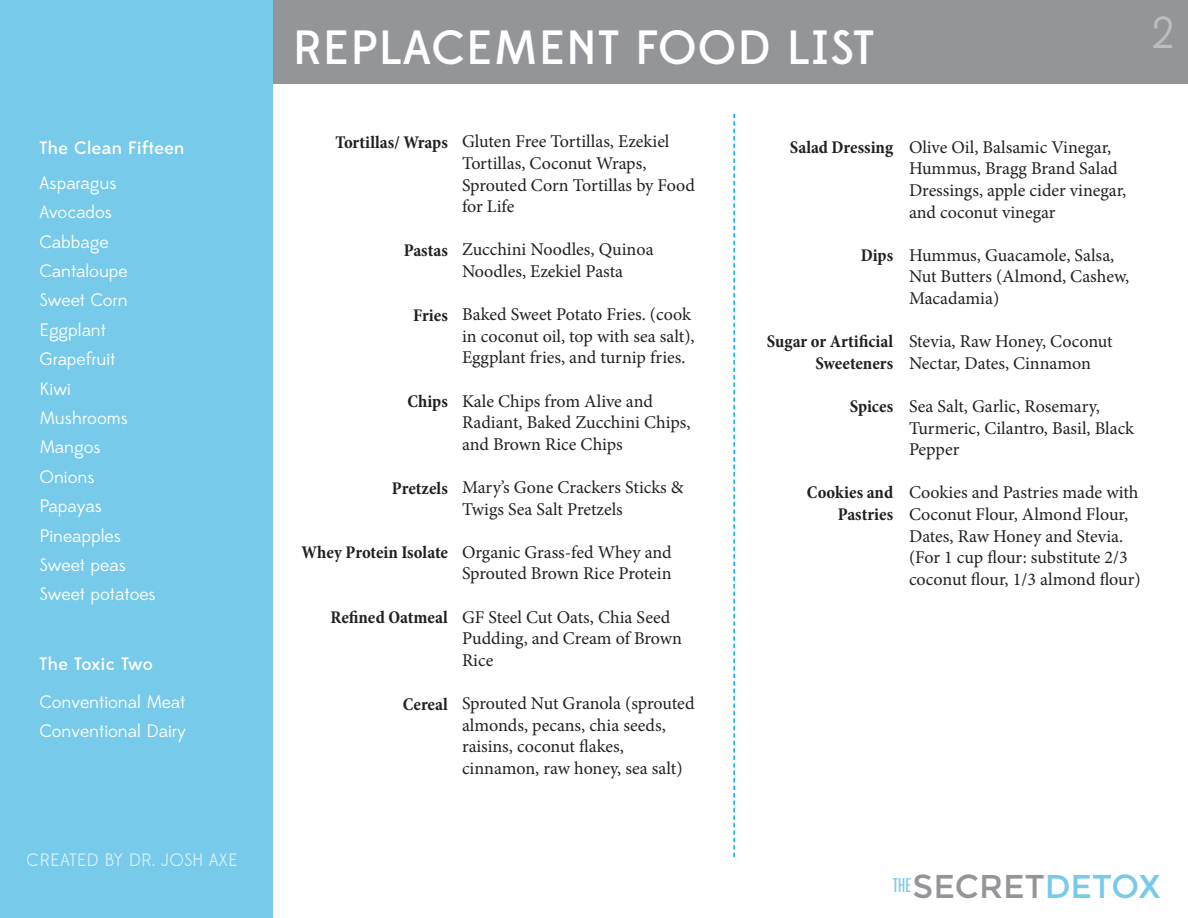
<style>
.page{position:relative;width:1188px;height:918px;background:#fff}
.page>*{position:absolute;margin:0;border:0;box-sizing:border-box;transform-origin:0 0}
.t1{font:500 48px "Edmondsans";letter-spacing:.02em;color:#fff}
.t2{font:45px "Edmondsans";color:#bcbdc0}
.t3{font:33px "Montserrat";color:#939598}
.t4{font:21px "Fairview";color:#77caea}
.t5{font:18px/21.6px "Minion Pro";color:#231f20}
.t6{font:18px "Edmondsans";color:#fff}
.t7{font:700 condensed 18px/21.6px "Minion Pro";color:#231f20;text-align:right}
.t8{font:500 18px "Edmondsans";letter-spacing:.02em;color:#fff}
.s1{color:#77caea}
</style>
<div class="page">
<div style="left:0;top:0;width:1188px;height:83px;background:#939598"></div>
<div style="left:0;top:0;width:273px;height:918px;background:#77caea"></div>
<svg style="left:733px;top:114px;width:2px;height:743px"></svg>
<p class="t8" style="left:40px;top:137px;width:147px">The Clean Fifteen</p>
<p class="t6" style="left:40px;top:172px;width:79px">Asparagus</p>
<p class="t6" style="left:40px;top:202px;width:74px">Avocados</p>
<p class="t6" style="left:40px;top:231px;width:71px">Cabbage</p>
<p class="t6" style="left:40px;top:261px;width:90px">Cantaloupe</p>
<p class="t6" style="left:40px;top:290px;width:90px">Sweet Corn</p>
<p class="t6" style="left:40px;top:319px;width:68px">Eggplant</p>
<p class="t6" style="left:40px;top:349px;width:78px">Grapefruit</p>
<p class="t6" style="left:40px;top:378px;width:33px">Kiwi</p>
<p class="t6" style="left:40px;top:408px;width:90px">Mushrooms</p>
<p class="t6" style="left:40px;top:437px;width:63px">Mangos</p>
<p class="t6" style="left:40px;top:466px;width:57px">Onions</p>
<p class="t6" style="left:40px;top:496px;width:64px">Papayas</p>
<p class="t6" style="left:40px;top:525px;width:83px">Pineapples</p>
<p class="t6" style="left:40px;top:555px;width:88px">Sweet peas</p>
<p class="t6" style="left:40px;top:584px;width:118px">Sweet potatoes</p>
<p class="t8" style="left:40px;top:653px;width:115px">The Toxic Two</p>
<p class="t6" style="left:40px;top:691px;width:147px">Conventional Meat</p>
<p class="t6" style="left:40px;top:721px;width:148px">Conventional Dairy</p>
<p class="t6" style="left:27px;top:849px;width:213px">CREATED BY DR. JOSH AXE</p>
<p class="t1" style="left:293px;top:19px;width:583px">REPLACEMENT FOOD LIST</p>
<p class="t2" style="left:1151px;top:7px;width:26px">2</p>
<p class="t7" style="left:336px;top:131px;width:114px">Tortillas/ Wraps</p>
<p class="t7" style="left:404px;top:239px;width:46px">Pastas</p>
<p class="t7" style="left:413px;top:304px;width:36px">Fries</p>
<p class="t7" style="left:408px;top:391px;width:42px">Chips</p>
<p class="t7" style="left:392px;top:477px;width:57px">Pretzels</p>
<p class="t7" style="left:302px;top:542px;width:148px">Whey Protein Isolate</p>
<p class="t7" style="left:331px;top:607px;width:119px">Refined Oatmeal</p>
<p class="t7" style="left:403px;top:693px;width:47px">Cereal</p>
<p class="t5" style="left:462px;top:131px;width:234px">Gluten Free Tortillas, Ezekiel<br>Tortillas, Coconut Wraps,<br>Sprouted Corn Tortillas by Food for Life</p>
<p class="t5" style="left:462px;top:239px;width:193px">Zucchini Noodles, Quinoa<br>Noodles, Ezekiel Pasta</p>
<p class="t5" style="left:462px;top:304px;width:234px">Baked Sweet Potato Fries. (cook in coconut oil, top with sea salt),<br>Eggplant fries, and turnip fries.</p>
<p class="t5" style="left:462px;top:390px;width:230px">Kale Chips from Alive and<br>Radiant, Baked Zucchini Chips, and Brown Rice Chips</p>
<p class="t5" style="left:462px;top:477px;width:223px">Mary’s Gone Crackers Sticks &amp;<br>Twigs Sea Salt Pretzels</p>
<p class="t5" style="left:462px;top:541px;width:211px">Organic Grass-fed Whey and<br>Sprouted Brown Rice Protein</p>
<p class="t5" style="left:462px;top:606px;width:222px">GF Steel Cut Oats, Chia Seed<br>Pudding, and Cream of Brown<br>Rice</p>
<p class="t5" style="left:462px;top:693px;width:234px">Sprouted Nut Granola (sprouted almonds, pecans, chia seeds, raisins, coconut flakes, cinnamon, raw honey, sea salt)</p>
<p class="t7" style="left:790px;top:136px;width:105px">Salad Dressing</p>
<p class="t7" style="left:861px;top:244px;width:34px">Dips</p>
<p class="t7" style="left:767px;top:331px;width:128px">Sugar or Artificial<br>Sweeteners</p>
<p class="t7" style="left:850px;top:395px;width:45px">Spices</p>
<p class="t7" style="left:807px;top:482px;width:88px">Cookies and</p>
<p class="t7" style="left:838px;top:503px;width:57px">Pastries</p>
<p class="t5" style="left:909px;top:136px;width:219px">Olive Oil, Balsamic Vinegar,<br>Hummus, Bragg Brand Salad<br>Dressings, apple cider vinegar, and coconut vinegar</p>
<p class="t5" style="left:909px;top:244px;width:222px">Hummus, Guacamole, Salsa,<br>Nut Butters (Almond, Cashew,<br>Macadamia)</p>
<p class="t5" style="left:909px;top:331px;width:205px">Stevia, Raw Honey, Coconut<br>Nectar, Dates, Cinnamon</p>
<p class="t5" style="left:909px;top:396px;width:227px">Sea Salt, Garlic, Rosemary,<br>Turmeric, Cilantro, Basil, Black<br>Pepper</p>
<p class="t5" style="left:909px;top:482px;width:233px">Cookies and Pastries made with<br>Coconut Flour, Almond Flour,<br>Dates, Raw Honey and Stevia. (For 1 cup flour: substitute 2/3 coconut flour, 1/3 almond flour)</p>
<p class="t3" style="left:913px;top:867px;width:249px">SECRET<span class="s1">DETOX</span></p>
<p class="t4" style="left:893px;top:875px;width:20px">THE</p>
</div>
